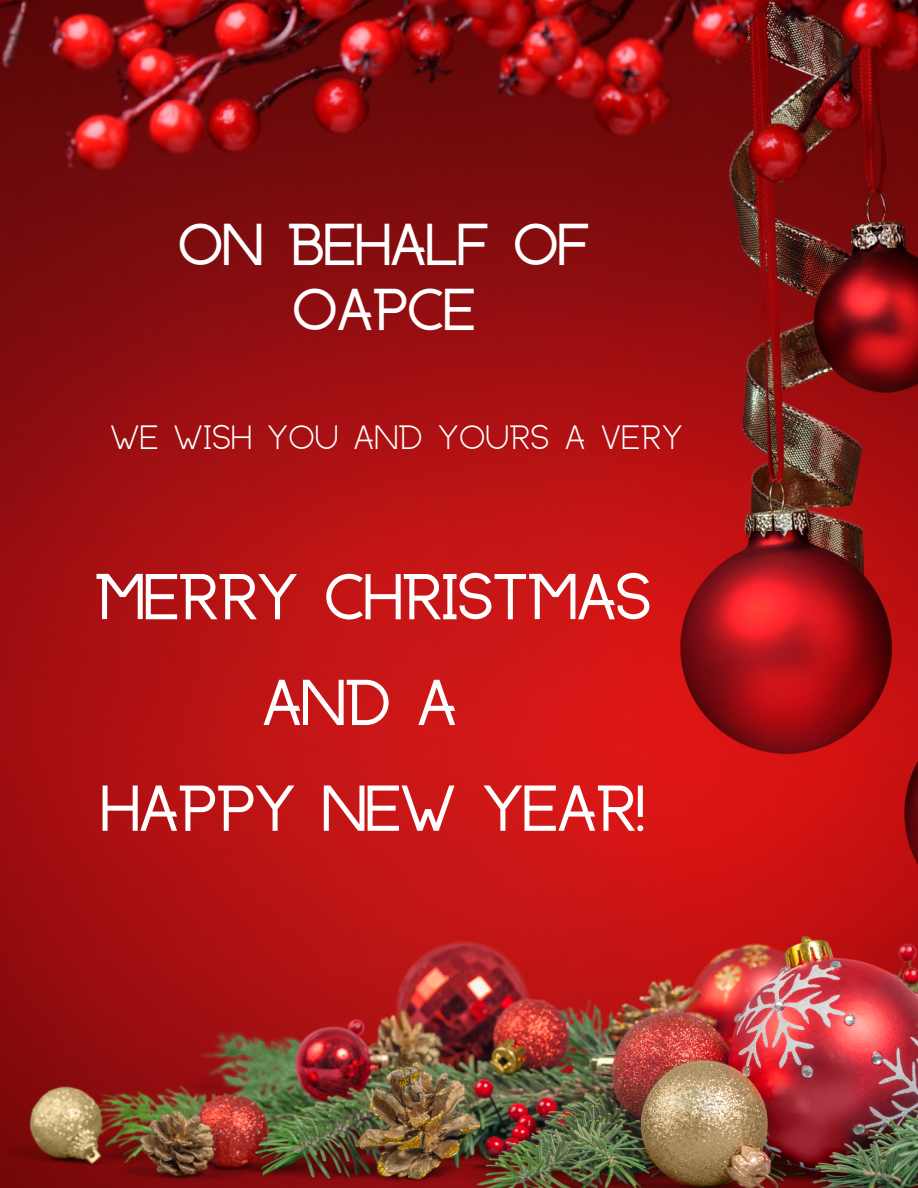
<style>
.page{position:relative;width:918px;height:1188px;background:#fff}
.page>*{position:absolute;margin:0;border:0;box-sizing:border-box;transform-origin:0 0}
.t1{font:700 51.75px/105.8px "Anchorage";color:#fff;text-align:center}
.t2{font:700 47.25px/65.2px "Anchorage";color:#fff;text-align:center}
.t3{font:27px "Anchorage";color:#fff}
</style>
<div class="page">
<img style="left:0;top:0;width:918px;height:872px">
<img style="left:0;top:872px;width:918px;height:316px">
<p class="t2" style="left:179px;top:219px;width:412px">ON BEHALF OF<br>OAPCE</p>
<p class="t3" style="left:110px;top:425px;width:575px">WE WISH YOU AND YOURS A VERY</p>
<p class="t1" style="left:95px;top:551px;width:558px">MERRY CHRISTMAS<br>AND A<br>HAPPY NEW YEAR!</p>
</div>
